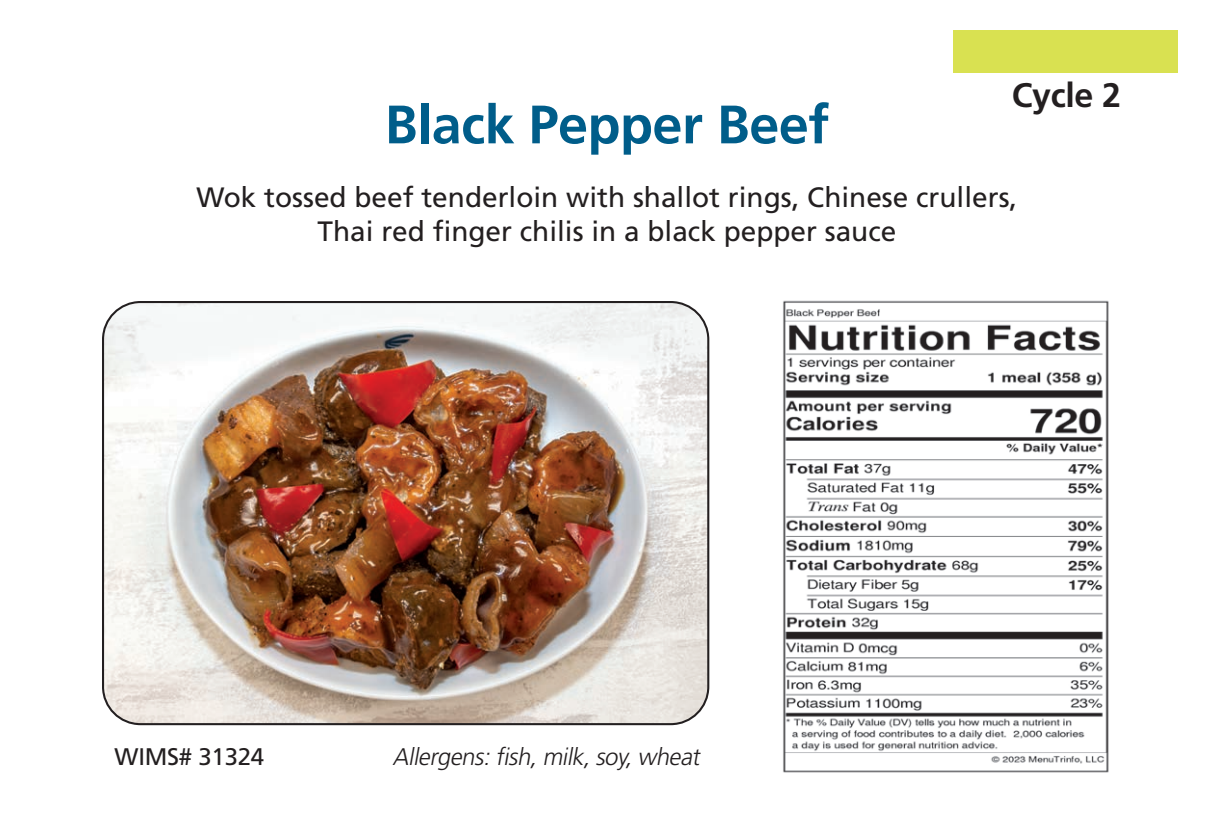
<style>
.page{position:relative;width:1212px;height:816px;background:#fff}
.page>*{position:absolute;margin:0;border:0;box-sizing:border-box;transform-origin:0 0}
.t1{font:700 54px "Frutiger";letter-spacing:-.01em;color:#005d8a}
.t2{font:700 34px "Frutiger";letter-spacing:-.01em;color:#231f20}
.t3{font:28px/33.6px "Frutiger";color:#231f20;text-align:center}
.t4{font:italic 300 24px "Frutiger";color:#231f20}
.t5{font:24px "Frutiger";letter-spacing:-.01em;color:#231f20}
</style>
<div class="page">
<img style="left:103px;top:302px;width:605px;height:422px">
<div style="left:102px;top:301px;width:607px;height:424px;border:2px solid #231f20;border-radius:37px"></div>
<img style="left:783px;top:300px;width:326px;height:473px">
<div style="left:953px;top:30px;width:225px;height:43px;background:#d9e151"></div>
<p class="t2" style="left:1012px;top:75px;width:111px">Cycle 2</p>
<h1 class="t1" style="left:385px;top:93px;width:446px">Black Pepper Beef</h1>
<p class="t3" style="left:197px;top:180px;width:822px">Wok tossed beef tenderloin with shallot rings, Chinese crullers,<br>Thai red finger chilis in a black pepper sauce</p>
<p class="t5" style="left:115px;top:743px;width:151px">WIMS# 31324</p>
<p class="t4" style="left:393px;top:744px;width:313px">Allergens:fish,milk,soy,wheat</p>
</div>
